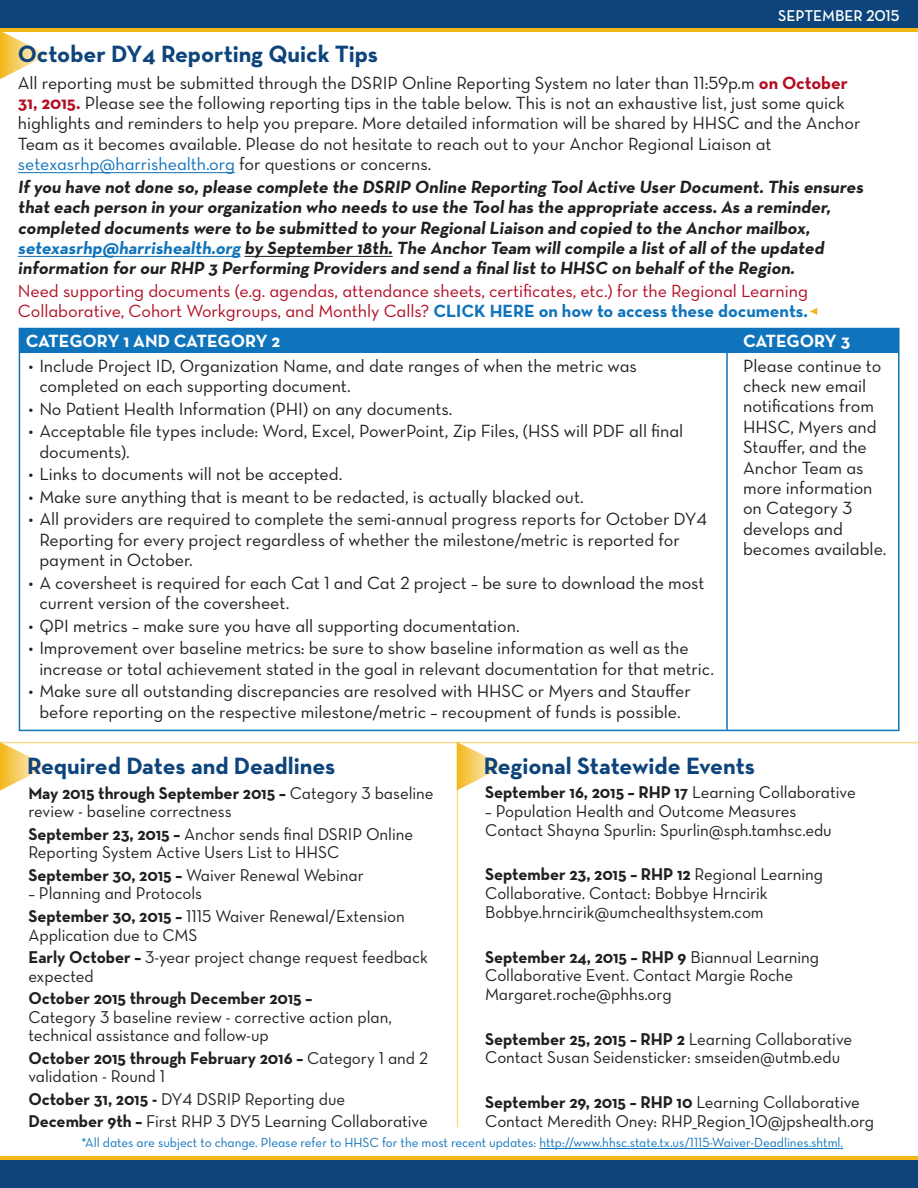
<style>
.page{position:relative;width:918px;height:1188px;background:#fff}
.page>*{position:absolute;margin:0;border:0;box-sizing:border-box;transform-origin:0 0}
.t1{font:700 24px "Neutra Text";color:#0d447b}
.t2{font:18px/20.4px "Neutra Text Book Alt";letter-spacing:-.005em;color:#231f20}
.t3{font:700 18px/20.4px "Neutra Text";color:#231f20}
.t4{font:18px/20.4px "Neutra Text Book Alt";letter-spacing:-.005em;color:#b20d23}
.t5{font:700 18px "Neutra Text";letter-spacing:-.015em;color:#fff}
.t6{font:17.4px/18.9px "Neutra Text Book Alt";color:#231f20}
.t7{font:700 17.4px/18.9px "Neutra Text";color:#231f20}
.t8{font:15.9px "Neutra Text Demi Alt";letter-spacing:-.005em;color:#fff}
.t9{font:13.5px "Neutra Text Book Alt";color:#1074bc}
.s1{font-family:"Neutra Text";font-weight:700;color:#b20d23}
.s2{color:#1074bc}
.s3{font-family:"Neutra Text";font-weight:700;color:#1074bc}
.s4{font-family:"Neutra Text";font-weight:700}
.s5{font-family:"Neutra Text Book Alt";font-weight:400}
</style>
<div class="page">
<hr style="left:457px;top:742px;width:1px;height:385px;background:#f4b71a">
<div style="left:0;top:1160px;width:918px;height:28px;background:#0d447b"></div>
<hr style="left:0;top:1156px;width:918px;height:4px;background:#f4b71a">
<div style="left:0;top:0;width:918px;height:28px;background:#0d447b"></div>
<hr style="left:0;top:28px;width:918px;height:4px;background:#f4b71a">
<svg style="left:0;top:743px;width:49px;height:48px"></svg>
<hr style="left:539px;top:1148px;width:304px;height:1px;background:#1074bc">
<hr style="left:0;top:742px;width:918px;height:1px;background:#f4b71a">
<svg style="left:457px;top:742px;width:48px;height:48px"></svg>
<svg style="left:0;top:32px;width:47px;height:47px"></svg>
<hr style="left:18px;top:172px;width:217px;height:1px;background:#1074bc">
<hr style="left:18px;top:256px;width:223px;height:1px;background:#1074bc">
<hr style="left:244px;top:256px;width:149px;height:1px;background:#231f20">
<svg style="left:810px;top:308px;width:7px;height:7px"></svg>
<hr style="left:726px;top:329px;width:2px;height:402px;background:#1074bc">
<div style="left:19px;top:328px;width:880px;height:25px;background:#1074bc"></div>
<p class="t8" style="left:778px;top:6px;width:123px">SEPTEMBER 2015</p>
<p class="t1" style="left:18px;top:39px;width:362px">October DY4 Reporting Quick Tips</p>
<p class="t2" style="left:18px;top:72px;width:844px">All reporting must be submitted through the DSRIP Online Reporting System no later than 11:59p.m <span class="s1">on October 31, 2015.</span> Please see the following reporting tips in the table below. This is not an exhaustive list, just some quick highlights and reminders to help you prepare. More detailed information will be shared by HHSC and the Anchor Team as it becomes available. Please do not hesitate to reach out to your Anchor Regional Liaison at <span class="s2">setexasrhp@harrishealth.org</span> for questions or concerns.</p>
<p class="t3" style="left:18px;top:176px;width:850px">If you have not done so, please complete the DSRIP Online Reporting Tool Active User Document. This ensures that each person in your organization who needs to use the Tool has the appropriate access. As a reminder, completed documents were to be submitted to your Regional Liaison and copied to the Anchor mailbox, <span class="s2">setexasrhp@harrishealth.org</span> by September 18th. The Anchor Team will compile a list of all of the updated information for our RHP 3 Performing Providers and send a final list to HHSC on behalf of the Region.</p>
<p class="t4" style="left:18px;top:280px;width:792px">Need supporting documents (e.g. agendas, attendance sheets, certificates, etc.) for the Regional Learning<br>Collaborative, Cohort Workgroups, and Monthly Calls? <span class="s3">CLICK HERE on how to access these documents.</span></p>
<p class="t5" style="left:26px;top:330px;width:256px">CATEGORY 1 AND CATEGORY 2</p>
<p class="t2" style="left:39px;top:355px;width:599px;text-indent:-11px">• Include Project ID, Organization Name, and date ranges of when the metric was completed on each supporting document.</p>
<p class="t2" style="left:29px;top:398px;width:426px">• No Patient Health Information (PHI) on any documents.</p>
<p class="t2" style="left:39px;top:421px;width:646px;text-indent:-11px">• Acceptable file types include: Word, Excel, PowerPoint, Zip Files, (HSS will PDF all final documents).</p>
<p class="t2" style="left:29px;top:464px;width:315px">• Links to documents will not be accepted.</p>
<p class="t2" style="left:29px;top:486px;width:557px">• Make sure anything that is meant to be redacted, is actually blacked out.</p>
<p class="t2" style="left:39px;top:509px;width:669px;text-indent:-11px">• All providers are required to complete the semi-annual progress reports for October DY4<br>Reporting for every project regardless of whether the milestone/metric is reported for payment in October.</p>
<p class="t2" style="left:39px;top:572px;width:667px;text-indent:-11px">• A coversheet is required for each Cat 1 and Cat 2 project – be sure to download the most current version of the coversheet.</p>
<p class="t2" style="left:29px;top:615px;width:493px">• QPI metrics – make sure you have all supporting documentation.</p>
<p class="t2" style="left:39px;top:638px;width:676px;text-indent:-11px">• Improvement over baseline metrics: be sure to show baseline information as well as the increase or total achievement stated in the goal in relevant documentation for that metric.</p>
<p class="t2" style="left:29px;top:681px;width:664px;text-align:center">• Make sure all outstanding discrepancies are resolved with HHSC or Myers and Stauffer before reporting on the respective milestone/metric – recoupment of funds is possible.</p>
<p class="t5" style="left:743px;top:330px;width:109px">CATEGORY 3</p>
<p class="t2" style="left:743px;top:355px;width:145px">Please continue to check new email notifications from<br>HHSC, Myers and<br>Stauffer, and the<br>Anchor Team as more information on Category 3 develops and becomes available.</p>
<p class="t1" style="left:27px;top:751px;width:310px">Required Dates and Deadlines</p>
<p class="t6" style="left:28px;top:783px;width:407px"><span class="s4">May 2015 through September 2015 –</span> Category 3 baseline review - baseline correctness</p>
<p class="t6" style="left:28px;top:824px;width:386px"><span class="s4">September 23, 2015 –</span> Anchor sends final DSRIP Online<br>Reporting System Active Users List to HHSC</p>
<p class="t6" style="left:28px;top:865px;width:337px"><span class="s4">September 30, 2015 –</span> Waiver Renewal Webinar</p>
<p class="t6" style="left:28px;top:884px;width:175px">– Planning and Protocols</p>
<p class="t6" style="left:28px;top:906px;width:378px"><span class="s4">September 30, 2015 –</span> 1115 Waiver Renewal/Extension<br>Application due to CMS</p>
<p class="t6" style="left:28px;top:947px;width:401px"><span class="s4">Early October –</span> 3-year project change request feedback expected</p>
<p class="t6" style="left:28px;top:988px;width:365px"><span class="s4">October 2015 through December 2015 –<br></span>Category 3 baseline review - corrective action plan, technical assistance and follow-up</p>
<p class="t7" style="left:28px;top:1048px;width:401px">October 2015 through February 2016 – <span class="s5">Category 1 and 2 validation - Round 1</span></p>
<p class="t6" style="left:28px;top:1089px;width:318px"><span class="s4">October 31, 2015 -</span> DY4 DSRIP Reporting due</p>
<p class="t6" style="left:28px;top:1111px;width:401px"><span class="s4">December 9th –</span> First RHP 3 DY5 Learning Collaborative</p>
<p class="t1" style="left:484px;top:751px;width:273px">Regional Statewide Events</p>
<p class="t7" style="left:485px;top:783px;width:372px">September 16, 2015 – RHP 17 <span class="s5">Learning Collaborative</span></p>
<p class="t6" style="left:485px;top:802px;width:348px">– Population Health and Outcome Measures<br>Contact Shayna Spurlin: Spurlin@sph.tamhsc.edu</p>
<p class="t6" style="left:485px;top:865px;width:339px"><span class="s4">September 23, 2015 – RHP 12</span> Regional Learning<br>Collaborative. Contact: Bobbye Hrncirik<br>Bobbye.hrncirik@umchealthsystem.com</p>
<p class="t6" style="left:485px;top:947px;width:335px"><span class="s4">September 24, 2015 – RHP 9</span> Biannual Learning<br>Collaborative Event. Contact Margie Roche<br>Margaret.roche@phhs.org</p>
<p class="t6" style="left:485px;top:1029px;width:369px"><span class="s4">September 25, 2015 – RHP 2</span> Learning Collaborative<br>Contact Susan Seidensticker: smseiden@utmb.edu</p>
<p class="t6" style="left:485px;top:1092px;width:390px"><span class="s4">September 29, 2015 – RHP 10</span> Learning Collaborative<br>Contact Meredith Oney: RHP_Region_10@jpshealth.org</p>
<p class="t9" style="left:82px;top:1134px;width:763px">*All dates are subject to change. Please refer to HHSC for the most recent updates: http://www.hhsc.state.tx.us/1115-Waiver-Deadlines.shtml.</p>
</div>
